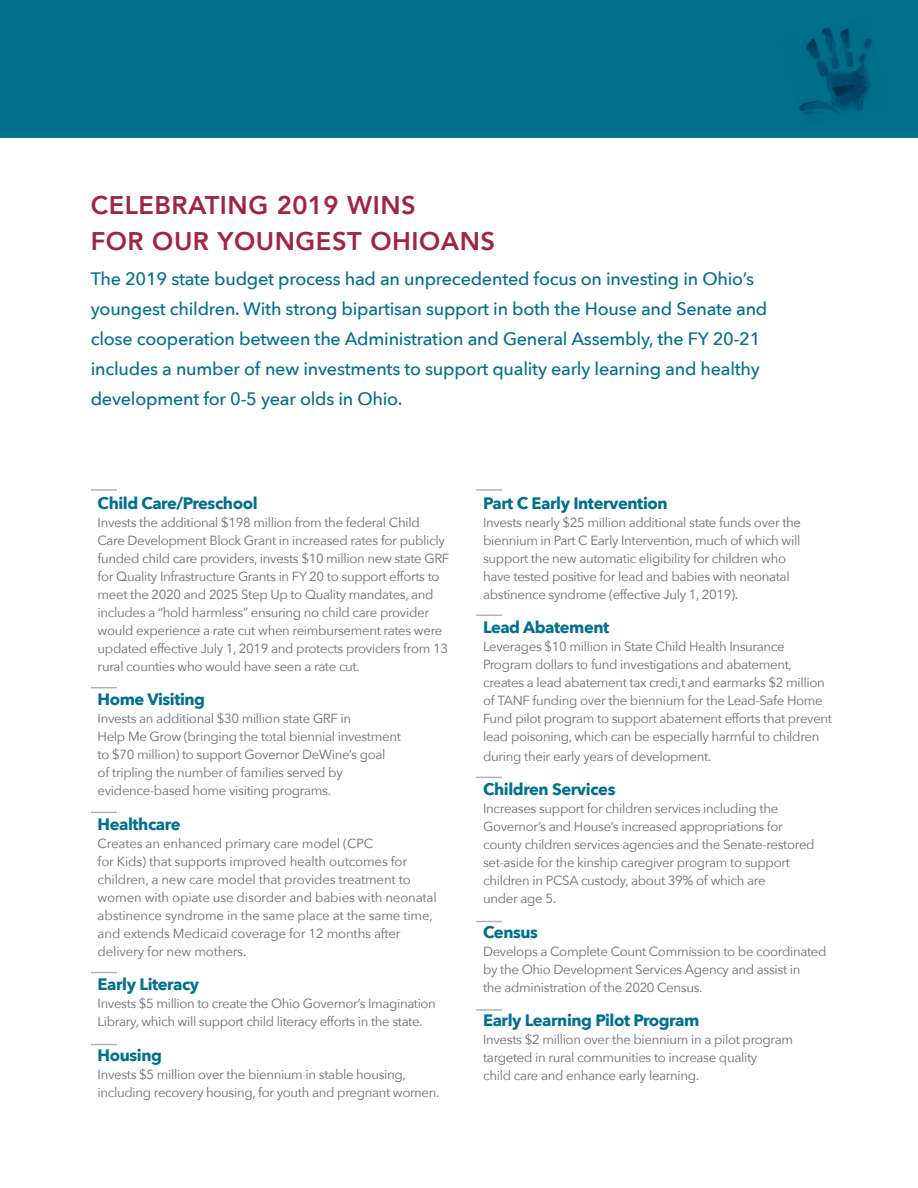
<style>
.page{position:relative;width:918px;height:1188px;background:#fff}
.page>*{position:absolute;margin:0;border:0;box-sizing:border-box;transform-origin:0 0}
.t1{font:800 25.5px/36px "Avenir";letter-spacing:.02em;color:#a02542}
.t2{font:500 18px/30px "Avenir Next";letter-spacing:-.01em;color:#01708e}
.t3{font:700 16.5px "Avenir Next";letter-spacing:-.025em;color:#01708e}
.t4{font:13.2px/18px "Avenir Next";letter-spacing:-.025em;color:#6c6d70}
</style>
<div class="page">
<div style="left:0;top:0;width:918px;height:137px;background:#01708e"></div>
<div style="left:907px;top:136px;width:11px;height:164px;background:#fff"></div>
<hr style="left:91px;top:489px;width:26px;height:2px;background:#b2b3b7">
<hr style="left:476px;top:489px;width:26px;height:2px;background:#b2b3b7">
<svg style="left:91px;top:687px;width:26px;height:1px"></svg>
<svg style="left:476px;top:615px;width:26px;height:1px"></svg>
<svg style="left:91px;top:812px;width:26px;height:1px"></svg>
<svg style="left:476px;top:777px;width:26px;height:1px"></svg>
<svg style="left:91px;top:972px;width:26px;height:1px"></svg>
<svg style="left:91px;top:1044px;width:26px;height:1px"></svg>
<svg style="left:476px;top:921px;width:26px;height:1px"></svg>
<hr style="left:476px;top:1009px;width:26px;height:2px;background:#b2b3b7">
<img style="left:806px;top:27px;width:27px;height:52px">
<img style="left:833px;top:28px;width:39px;height:68px">
<img style="left:799px;top:79px;width:56px;height:36px">
<img style="left:853px;top:96px;width:13px;height:18px">
<h1 class="t1" style="left:91px;top:187px;width:406px">CELEBRATING 2019 WINS<br>FOR OUR YOUNGEST OHIOANS</h1>
<p class="t2" style="left:91px;top:263px;width:678px">The 2019 state budget process had an unprecedented focus on investing in Ohio’s youngest children. With strong bipartisan support in both the House and Senate and close cooperation between the Administration and General Assembly, the FY 20-21 includes a number of new investments to support quality early learning and healthy development for 0-5 year olds in Ohio.</p>
<p class="t3" style="left:98px;top:489px;width:162px">Child Care/Preschool</p>
<p class="t4" style="left:98px;top:513px;width:353px">Invests the additional $198 million from the federal Child Care Development Block Grant in increased rates for publicly funded child care providers, invests $10 million new state GRF for Quality Infrastructure Grants in FY 20 to support efforts to meet the 2020 and 2025 Step Up to Quality mandates, and includes a “hold harmless” ensuring no child care provider would experience a rate cut when reimbursement rates were updated effective July 1, 2019 and protects providers from 13 rural counties who would have seen a rate cut.</p>
<p class="t3" style="left:98px;top:685px;width:109px">Home Visiting</p>
<p class="t4" style="left:98px;top:709px;width:305px">Invests an additional $30 million state GRF in<br>Help Me Grow (bringing the total biennial investment to $70 million) to support Governor DeWine’s goal<br>of tripling the number of families served by evidence-based home visiting programs.</p>
<p class="t3" style="left:98px;top:810px;width:84px">Healthcare</p>
<p class="t4" style="left:98px;top:834px;width:341px">Creates an enhanced primary care model (CPC<br>for Kids) that supports improved health outcomes for children, a new care model that provides treatment to women with opiate use disorder and babies with neonatal abstinence syndrome in the same place at the same time, and extends Medicaid coverage for 12 months after delivery for new mothers.</p>
<p class="t3" style="left:98px;top:970px;width:103px">Early Literacy</p>
<p class="t4" style="left:98px;top:994px;width:340px">Invests $5 million to create the Ohio Governor’s Imagination<br>Library, which will support child literacy efforts in the state.</p>
<p class="t3" style="left:98px;top:1041px;width:66px">Housing</p>
<p class="t4" style="left:98px;top:1065px;width:343px">Invests $5 million over the biennium in stable housing, including recovery housing, for youth and pregnant women.</p>
<p class="t3" style="left:483px;top:489px;width:186px">Part C Early Intervention</p>
<p class="t4" style="left:483px;top:513px;width:320px">Invests nearly $25 million additional state funds over the biennium in Part C Early Intervention, much of which will support the new automatic eligibility for children who have tested positive for lead and babies with neonatal abstinence syndrome (effective July 1, 2019).</p>
<p class="t3" style="left:483px;top:613px;width:128px">Lead Abatement</p>
<p class="t4" style="left:483px;top:637px;width:351px">Leverages $10 million in State Child Health Insurance Program dollars to fund investigations and abatement, creates a lead abatement tax credi,t and earmarks $2 million of TANF funding over the biennium for the Lead-Safe Home Fund pilot program to support abatement efforts that prevent lead poisoning, which can be especially harmful to children</p>
<p class="t4" style="left:483px;top:747px;width:230px">during their early years of development.</p>
<p class="t3" style="left:483px;top:775px;width:134px">Children Services</p>
<p class="t4" style="left:483px;top:799px;width:333px">Increases support for children services including the Governor’s and House’s increased appropriations for county children services agencies and the Senate-restored set-aside for the kinship caregiver program to support children in PCSA custody, about 39% of which are<br>under age 5.</p>
<p class="t3" style="left:483px;top:918px;width:56px">Census</p>
<p class="t4" style="left:483px;top:942px;width:345px">Develops a Complete Count Commission to be coordinated by the Ohio Development Services Agency and assist in<br>the administration of the 2020 Census.</p>
<p class="t3" style="left:483px;top:1006px;width:218px">Early Learning Pilot Program</p>
<p class="t4" style="left:483px;top:1030px;width:312px">Invests $2 million over the biennium in a pilot program targeted in rural communities to increase quality<br>child care and enhance early learning.</p>
</div>
